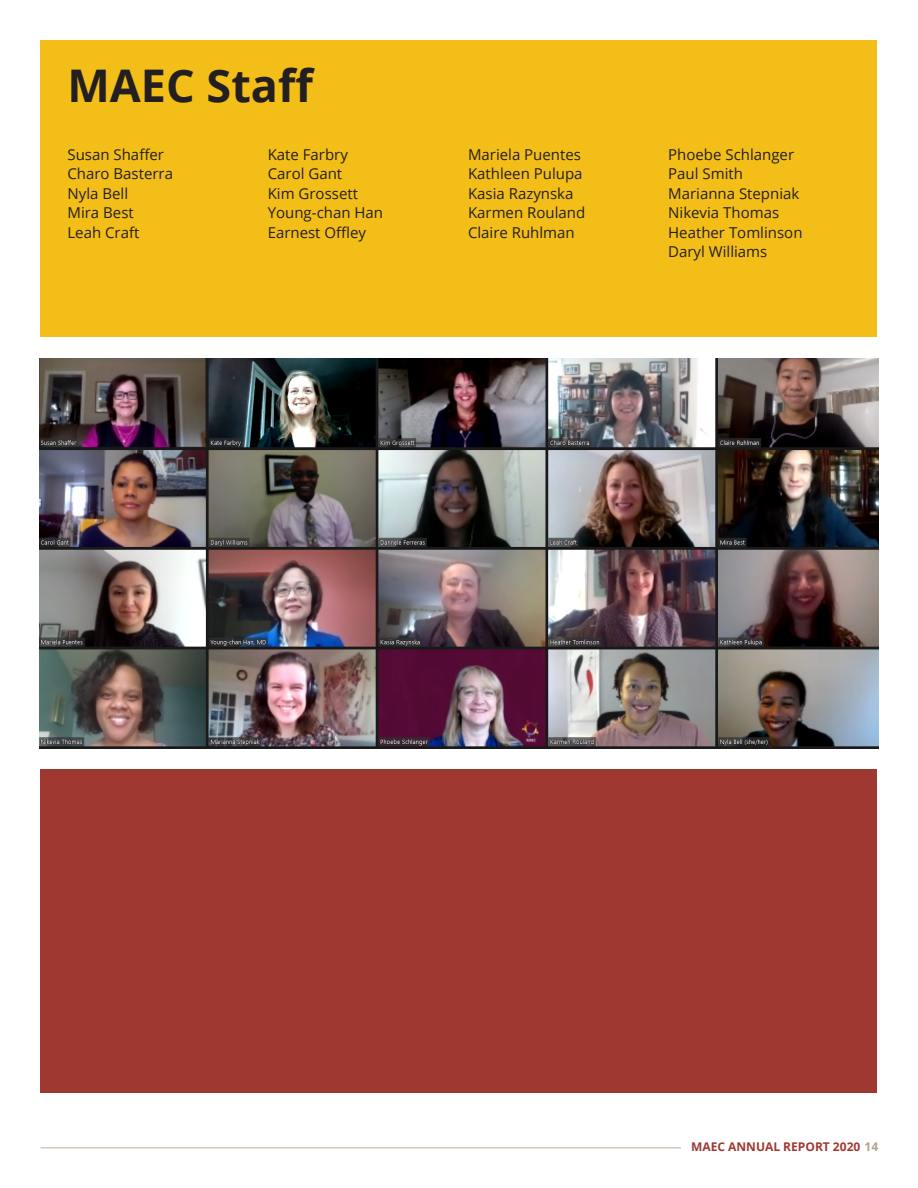
<style>
.page{position:relative;width:918px;height:1188px;background:#fff}
.page>*{position:absolute;margin:0;border:0;box-sizing:border-box;transform-origin:0 0}
.Section_Head{font:700 45px "Open Sans";color:#231f20}
.t1{font:15px/19.5px "Open Sans";color:#231f20}
.t2{font:700 12px "Open Sans";color:#a03832}
.s1{color:#b5a186}
</style>
<div class="page">
<hr style="left:41px;top:1147px;width:640px;height:2px;background:#d6c9ba">
<img style="left:39px;top:358px;width:840px;height:390px">
<div style="left:40px;top:40px;width:838px;height:298px;background:#f3be18"></div>
<div style="left:40px;top:770px;width:838px;height:324px;background:#a03832"></div>
<p class="Section_Head" style="left:68px;top:54px;width:249px">MAEC Staff</p>
<p class="t1" style="left:68px;top:144px;width:98px">Susan Shaffer</p>
<p class="t1" style="left:68px;top:164px;width:107px">Charo Basterra</p>
<p class="t1" style="left:68px;top:183px;width:62px">Nyla Bell</p>
<p class="t1" style="left:68px;top:203px;width:68px">Mira Best</p>
<p class="t1" style="left:68px;top:222px;width:73px">Leah Craft</p>
<p class="t1" style="left:268px;top:144px;width:82px">Kate Farbry<br>Carol Gant</p>
<p class="t1" style="left:268px;top:183px;width:92px">Kim Grossett</p>
<p class="t1" style="left:268px;top:203px;width:117px">Young-chan Han<br>Earnest Offley</p>
<p class="t1" style="left:468px;top:144px;width:116px">Mariela Puentes<br>Kathleen Pulupa</p>
<p class="t1" style="left:468px;top:183px;width:119px">Kasia Razynska<br>Karmen Rouland</p>
<p class="t1" style="left:468px;top:222px;width:108px">Claire Ruhlman</p>
<p class="t1" style="left:668px;top:144px;width:127px">Phoebe Schlanger</p>
<p class="t1" style="left:668px;top:164px;width:76px">Paul Smith</p>
<p class="t1" style="left:668px;top:183px;width:136px">Marianna Stepniak<br>Nikevia Thomas<br>Heather Tomlinson</p>
<p class="t1" style="left:668px;top:242px;width:101px">Daryl Williams</p>
<p class="t2" style="left:691px;top:1138px;width:189px">MAEC ANNUAL REPORT 2020 <span class="s1">14</span></p>
</div>
